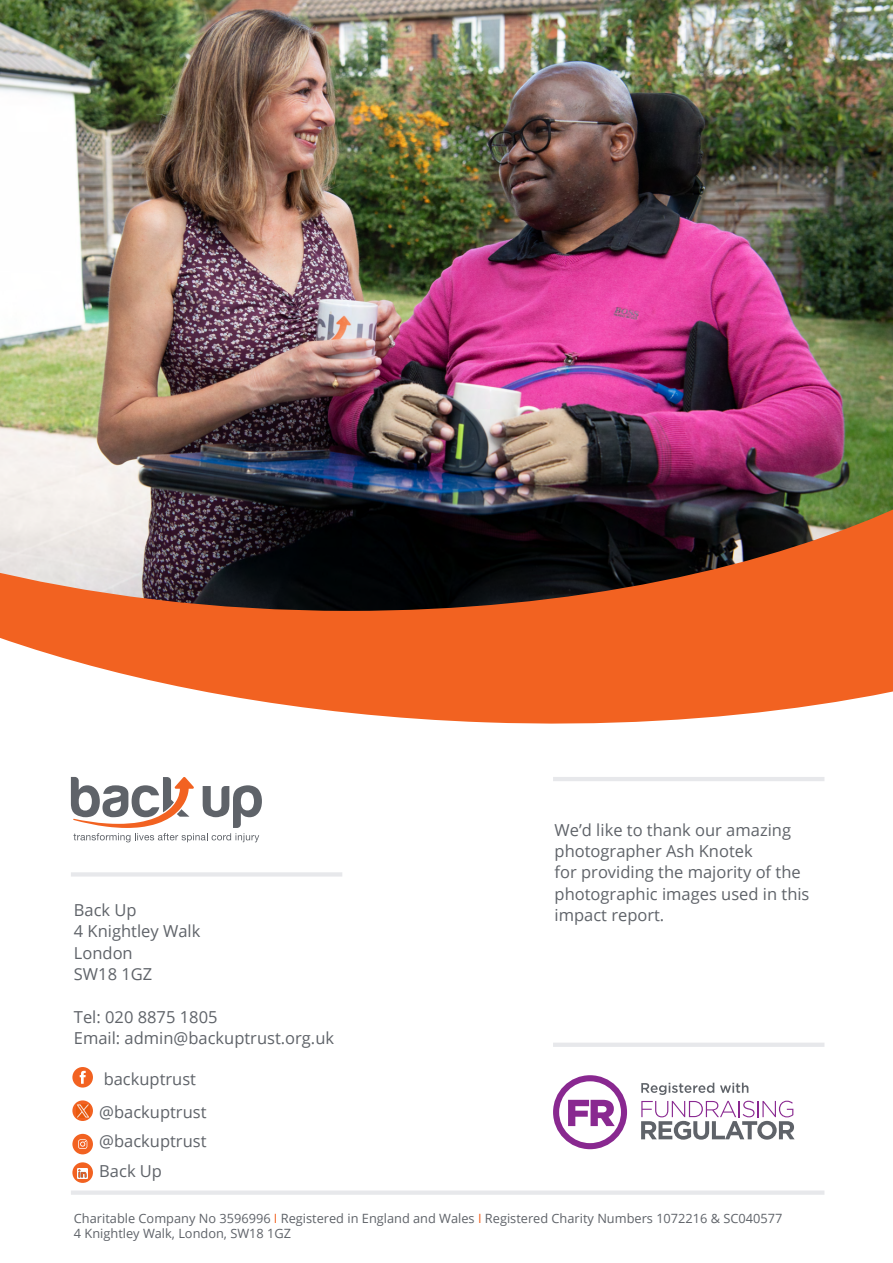
<style>
.page{position:relative;width:893px;height:1263px;background:#fff}
.page>*{position:absolute;margin:0;border:0;box-sizing:border-box;transform-origin:0 0}
.t1{font:16.5px/21.3px "Open Sans";color:#5f6369}
.t2{font:16.5px "Open Sans";color:#5f6369}
.t3{font:12.75px/15.3px "Open Sans";color:#5f6369}
.s1{color:#f26221}
</style>
<div class="page">
<img style="left:0;top:0;width:893px;height:112px">
<div style="left:72px;top:1134px;width:21px;height:20px;background:#f26221;border-radius:50%"></div>
<img style="left:0;top:112px;width:893px;height:612px">
<svg style="left:71px;top:777px;width:191px;height:65px"></svg>
<hr style="left:71px;top:872px;width:271px;height:4px;background:#e7e8eb">
<hr style="left:553px;top:777px;width:271px;height:4px;background:#e7e8eb">
<div style="left:553px;top:1042px;width:271px;height:5px;background:#e7e8eb"></div>
<div style="left:71px;top:1190px;width:753px;height:5px;background:#e7e8eb"></div>
<svg style="left:553px;top:1075px;width:74px;height:74px"></svg>
<svg style="left:641px;top:1101px;width:154px;height:39px"></svg>
<svg style="left:641px;top:1083px;width:73px;height:12px"></svg>
<svg style="left:720px;top:1083px;width:28px;height:10px"></svg>
<div style="left:72px;top:1067px;width:21px;height:20px;background:#f26221;border-radius:50%"></div>
<svg style="left:80px;top:1071px;width:6px;height:13px"></svg>
<svg style="left:72px;top:1100px;width:21px;height:21px"></svg>
<svg style="left:72px;top:1162px;width:21px;height:21px"></svg>
<svg style="left:78px;top:1139px;width:9px;height:10px"></svg>
<img style="left:76px;top:1104px;width:14px;height:13px">
<svg style="left:78px;top:1168px;width:10px;height:10px"></svg>
<p class="t1" style="left:74px;top:899px;width:128px">Back Up<br>4 Knightley Walk<br>London<br>SW18 1GZ</p>
<p class="t1" style="left:74px;top:1005px;width:262px">Tel: 020 8875 1805<br>Email: admin@backuptrust.org.uk</p>
<p class="t1" style="left:99px;top:1062px;width:109px;line-height:33.2px">backuptrust @backuptrust</p>
<p class="t1" style="left:99px;top:1130px;width:109px">@backuptrust</p>
<p class="t2" style="left:99px;top:1160px;width:64px">Back Up</p>
<p class="t1" style="left:555px;top:819px;width:256px">We’d like to thank our amazing photographer Ash Knotek<br>for providing the majority of the photographic images used in this impact report.</p>
<p class="t3" style="left:74px;top:1210px;width:710px">Charitable Company No 3596996 <span class="s1">I</span> Registered in England and Wales <span class="s1">I</span> Registered Charity Numbers 1072216 &amp; SC040577<br>4 Knightley Walk, London, SW18 1GZ</p>
</div>
